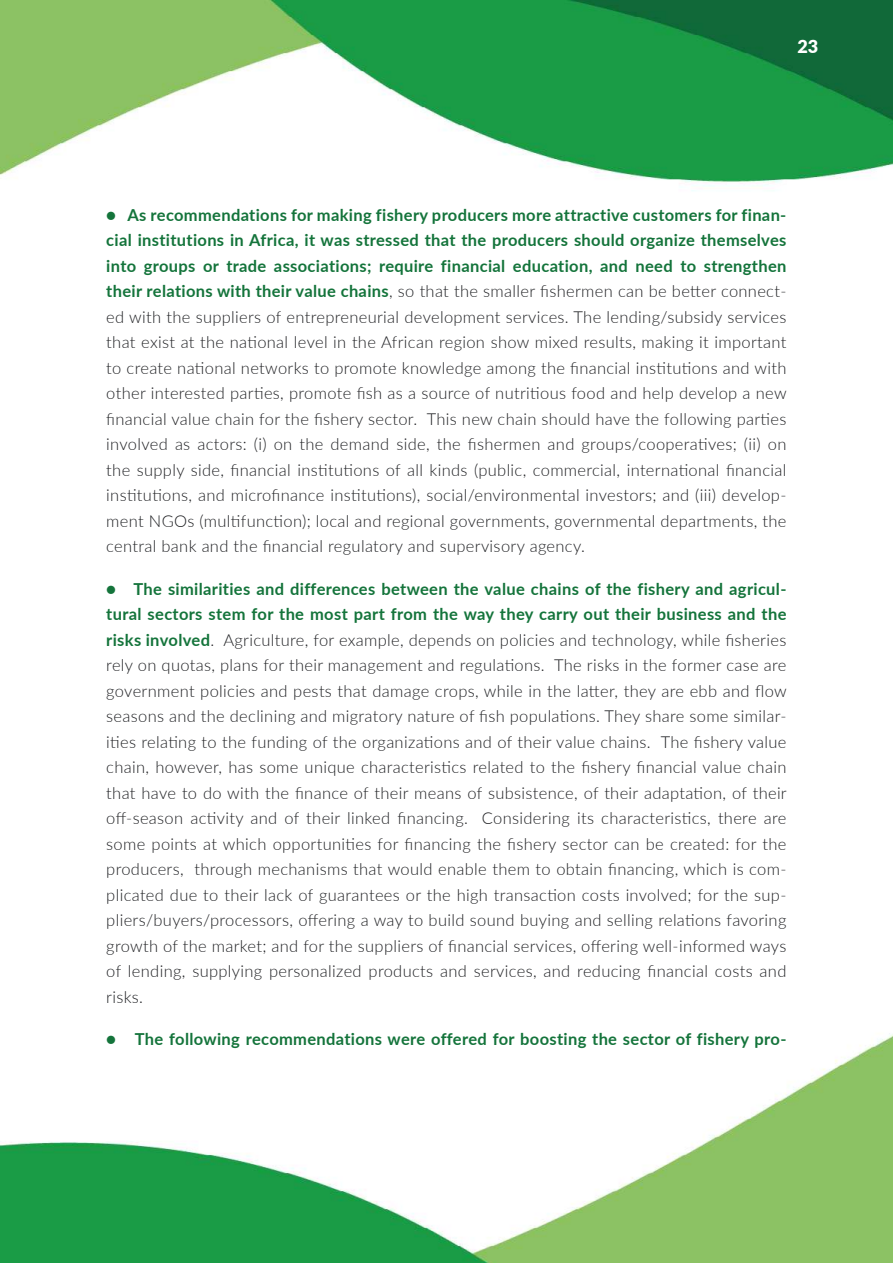
<style>
.page{position:relative;width:893px;height:1263px;background:#fff}
.page>*{position:absolute;margin:0;border:0;box-sizing:border-box;transform-origin:0 0}
.t1{font:800 18px "Lato";color:#fff}
.t2{font:300 16.5px/25.5px "Lato";letter-spacing:.02em;color:#202124;text-align:justify}
.t3{font:700 16.5px "Lato";letter-spacing:.02em;color:#14743b}
.s1{font-weight:700;color:#14743b}
</style>
<div class="page">
<img style="left:0;top:0;width:893px;height:1263px">
<p class="t1" style="left:797px;top:33px;width:22px">23</p>
<p class="t2" style="left:106px;top:202px;width:682px"><span class="s1">● As recommendations for making fishery producers more attractive customers for finan&shy;cial institutions in Africa, it was stressed that the producers should organize themselves into groups or trade associations; require financial education, and need to strengthen their relations with their value chains</span>, so that the smaller fishermen can be better connect&shy;ed with the suppliers of entrepreneurial development services. The lending/subsidy services that exist at the national level in the African region show mixed results, making it important to create national networks to promote knowledge among the financial institutions and with other interested parties, promote fish as a source of nutritious food and help develop a new financial value chain for the fishery sector. This new chain should have the following parties involved as actors: (i) on the demand side, the fishermen and groups/cooperatives; (ii) on the supply side, financial institutions of all kinds (public, commercial, international financial institutions, and microfinance institutions), social/environmental investors; and (iii) develop&shy;ment NGOs (multifunction); local and regional governments, governmental departments, the central bank and the financial regulatory and supervisory agency.</p>
<p class="t2" style="left:106px;top:576px;width:682px"><span class="s1">● The similarities and differences between the value chains of the fishery and agricul&shy;tural sectors stem for the most part from the way they carry out their business and the risks involved</span>. Agriculture, for example, depends on policies and technology, while fisheries rely on quotas, plans for their management and regulations. The risks in the former case are government policies and pests that damage crops, while in the latter, they are ebb and flow seasons and the declining and migratory nature of fish populations. They share some similar&shy;ities relating to the funding of the organizations and of their value chains. The fishery value chain, however, has some unique characteristics related to the fishery financial value chain that have to do with the finance of their means of subsistence, of their adaptation, of their off-season activity and of their linked financing. Considering its characteristics, there are some points at which opportunities for financing the fishery sector can be created: for the producers, through mechanisms that would enable them to obtain financing, which is com&shy;plicated due to their lack of guarantees or the high transaction costs involved; for the sup&shy;pliers/buyers/processors, offering a way to build sound buying and selling relations favoring growth of the market; and for the suppliers of financial services, offering well-informed ways of lending, supplying personalized products and services, and reducing financial costs and risks.</p>
<p class="t3" style="left:106px;top:1027px;width:682px">● The following recommendations were offered for boosting the sector of fishery pro-</p>
</div>
